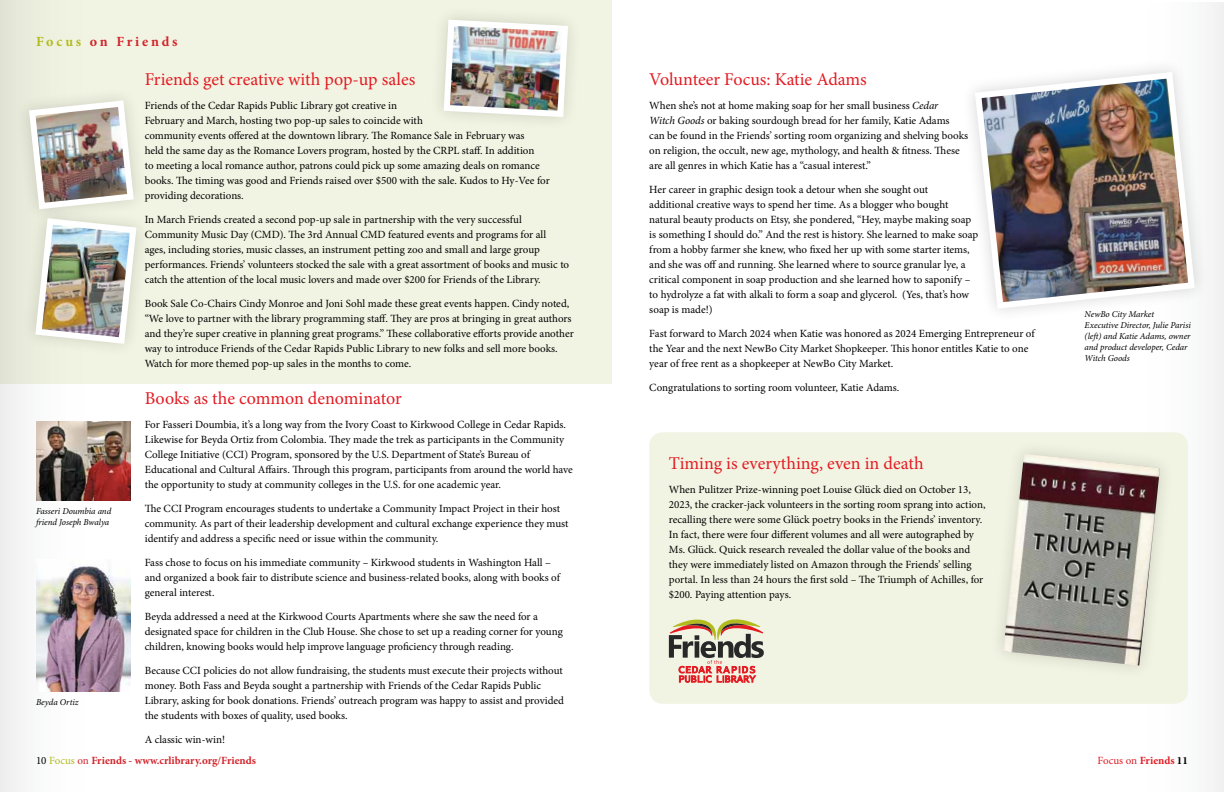
<style>
.page{position:relative;width:1224px;height:792px;background:#fff}
.page>*{position:absolute;margin:0;border:0;box-sizing:border-box;transform-origin:0 0}
.t1{font:18px "Minion Pro";color:#e31b23}
.t2{font:700 14px "Minion Pro";letter-spacing:.2em;color:#d2232a}
.t3{font:11px/15px "Minion Pro";color:#000}
.t4{font:700 11px "Minion Pro";color:#d2232a}
.t5{font:700 11px "Minion Pro";color:#e31b23}
.t6{font:italic 9px/11px "Minion Pro";letter-spacing:-.005em;color:#000}
.s1{color:#b2bb1e}
.s2{font-style:italic}
.s3{font-weight:400;color:#000}
.s4{font-weight:400;color:#b2bb1e}
.s5{font-weight:400}
.s6{font-weight:400;color:#d2232a}
.s7{color:#000}
</style>
<div class="page">
<div style="left:0;top:0;width:612px;height:383px;background:#f2f4e3"></div>
<div style="left:1086px;top:3px;width:138px;height:789px;background:#fbfbfb"></div>
<div style="left:649px;top:432px;width:539px;height:272px;background:#f2f4e3;border-radius:14px"></div>
<svg style="left:0;top:0;width:145px;height:792px"></svg>
<div style="left:15px;top:86px;width:133px;height:138px;background:#edefde"></div>
<img style="left:441px;top:16px;width:130px;height:104px">
<div style="left:21px;top:204px;width:130px;height:154px;background:#f0f2e1"></div>
<img style="left:26px;top:100px;width:113px;height:246px">
<img style="left:36px;top:421px;width:94px;height:79px">
<img style="left:36px;top:560px;width:94px;height:132px">
<img style="left:1003px;top:454px;width:157px;height:212px">
<img style="left:972px;top:69px;width:226px;height:243px">
<svg style="left:669px;top:619px;width:95px;height:64px"></svg>
<p class="t2" style="left:36px;top:32px;width:143px"><span class="s1">Focus</span> on Friends</p>
<p class="t6" style="left:36px;top:506px;width:77px">Fasseri Doumbia and friend Joseph Bwalya</p>
<p class="t6" style="left:36px;top:696px;width:44px">Beyda Ortiz</p>
<h1 class="t1" style="left:145px;top:67px;width:272px">Friends get creative with pop-up sales</h1>
<p class="t3" style="left:145px;top:98px;width:407px">Friends of the Cedar Rapids Public Library got creative in<br>February and March, hosting two pop-up sales to coincide with<br>community events offered at the downtown library. The Romance Sale in February was<br>held the same day as the Romance Lovers program, hosted by the CRPL staff. In addition<br>to meeting a local romance author, patrons could pick up some amazing deals on romance books. The timing was good and Friends raised over $500 with the sale. Kudos to Hy-Vee for providing decorations.</p>
<p class="t3" style="left:145px;top:212px;width:426px">In March Friends created a second pop-up sale in partnership with the very successful Community Music Day (CMD). The 3rd Annual CMD featured events and programs for all ages, including stories, music classes, an instrument petting zoo and small and large group performances. Friends’ volunteers stocked the sale with a great assortment of books and music to catch the attention of the local music lovers and made over $200 for Friends of the Library.</p>
<p class="t3" style="left:145px;top:296px;width:431px">Book Sale Co-Chairs Cindy Monroe and Joni Sohl made these great events happen. Cindy noted, “We love to partner with the library programming staff. They are pros at bringing in great authors and they’re super creative in planning great programs.” These collaborative efforts provide another way to introduce Friends of the Cedar Rapids Public Library to new folks and sell more books.<br>Watch for more themed pop-up sales in the months to come.</p>
<h1 class="t1" style="left:145px;top:386px;width:259px">Books as the common denominator</h1>
<p class="t3" style="left:145px;top:417px;width:430px">For Fasseri Doumbia, it’s a long way from the Ivory Coast to Kirkwood College in Cedar Rapids.<br>Likewise for Beyda Ortiz from Colombia. They made the trek as participants in the Community College Initiative (CCI) Program, sponsored by the U.S. Department of State’s Bureau of Educational and Cultural Affairs. Through this program, participants from around the world have the opportunity to study at community colleges in the U.S. for one academic year.</p>
<p class="t3" style="left:145px;top:501px;width:425px">The CCI Program encourages students to undertake a Community Impact Project in their host community. As part of their leadership development and cultural exchange experience they must identify and address a specific need or issue within the community.</p>
<p class="t3" style="left:145px;top:555px;width:417px">Fass chose to focus on his immediate community – Kirkwood students in Washington Hall – and organized a book fair to distribute science and business-related books, along with books of general interest.</p>
<p class="t3" style="left:145px;top:609px;width:420px">Beyda addressed a need at the Kirkwood Courts Apartments where she saw the need for a designated space for children in the Club House. She chose to set up a reading corner for young children, knowing books would help improve language proficiency through reading.</p>
<p class="t3" style="left:145px;top:663px;width:421px">Because CCI policies do not allow fundraising, the students must execute their projects without money. Both Fass and Beyda sought a partnership with Friends of the Cedar Rapids Public Library, asking for book donations. Friends’ outreach program was happy to assist and provided the students with boxes of quality, used books.</p>
<p class="t3" style="left:145px;top:732px;width:82px">A classic win-win!</p>
<h1 class="t1" style="left:649px;top:67px;width:219px">Volunteer Focus: Katie Adams</h1>
<p class="t3" style="left:649px;top:98px;width:320px">When she’s not at home making soap for her small business <span class="s2">Cedar<br>Witch Goods</span> or baking sourdough bread for her family, Katie Adams<br>can be found in the Friends’ sorting room organizing and shelving books on religion, the occult, new age, mythology, and health &amp; fitness. These are all genres in which Katie has a “casual interest.”</p>
<p class="t3" style="left:649px;top:182px;width:330px">Her career in graphic design took a detour when she sought out<br>additional creative ways to spend her time. As a blogger who bought natural beauty products on Etsy, she pondered, “Hey, maybe making soap is something I should do.” And the rest is history. She learned to make soap from a hobby farmer she knew, who fixed her up with some starter items, and she was off and running. She learned where to source granular lye, a critical component in soap production and she learned how to saponify – to hydrolyze a fat with alkali to form a soap and glycerol. (Yes, that’s how soap is made!)</p>
<p class="t3" style="left:649px;top:326px;width:387px">Fast forward to March 2024 when Katie was honored as 2024 Emerging Entrepreneur of the Year and the next NewBo City Market Shopkeeper. This honor entitles Katie to one year of free rent as a shopkeeper at NewBo City Market.</p>
<p class="t3" style="left:649px;top:380px;width:252px">Congratulations to sorting room volunteer, Katie Adams.</p>
<h1 class="t1" style="left:669px;top:451px;width:256px">Timing is everything, even in death</h1>
<p class="t3" style="left:669px;top:482px;width:318px">When Pulitzer Prize-winning poet Louise Glück died on October 13, 2023, the cracker-jack volunteers in the sorting room sprang into action, recalling there were some Glück poetry books in the Friends’ inventory.<br>In fact, there were four different volumes and all were autographed by Ms. Glück. Quick research revealed the dollar value of the books and they were immediately listed on Amazon through the Friends’ selling portal. In less than 24 hours the first sold – The Triumph of Achilles, for $200. Paying attention pays.</p>
<p class="t6" style="left:1085px;top:309px;width:108px">NewBo City Market<br>Executive Director, Julie Parisi (left) and Katie Adams, owner and product developer, Cedar<br>Witch Goods</p>
<p class="t4" style="left:36px;top:753px;width:222px"><span class="s3">10</span> <span class="s4">Focus</span> <span class="s5">on</span> Friends - www.crlibrary.org/Friends</p>
<p class="t5" style="left:1097px;top:753px;width:92px"><span class="s5">Focus</span> <span class="s6">on</span> Friends <span class="s7">11</span></p>
</div>
